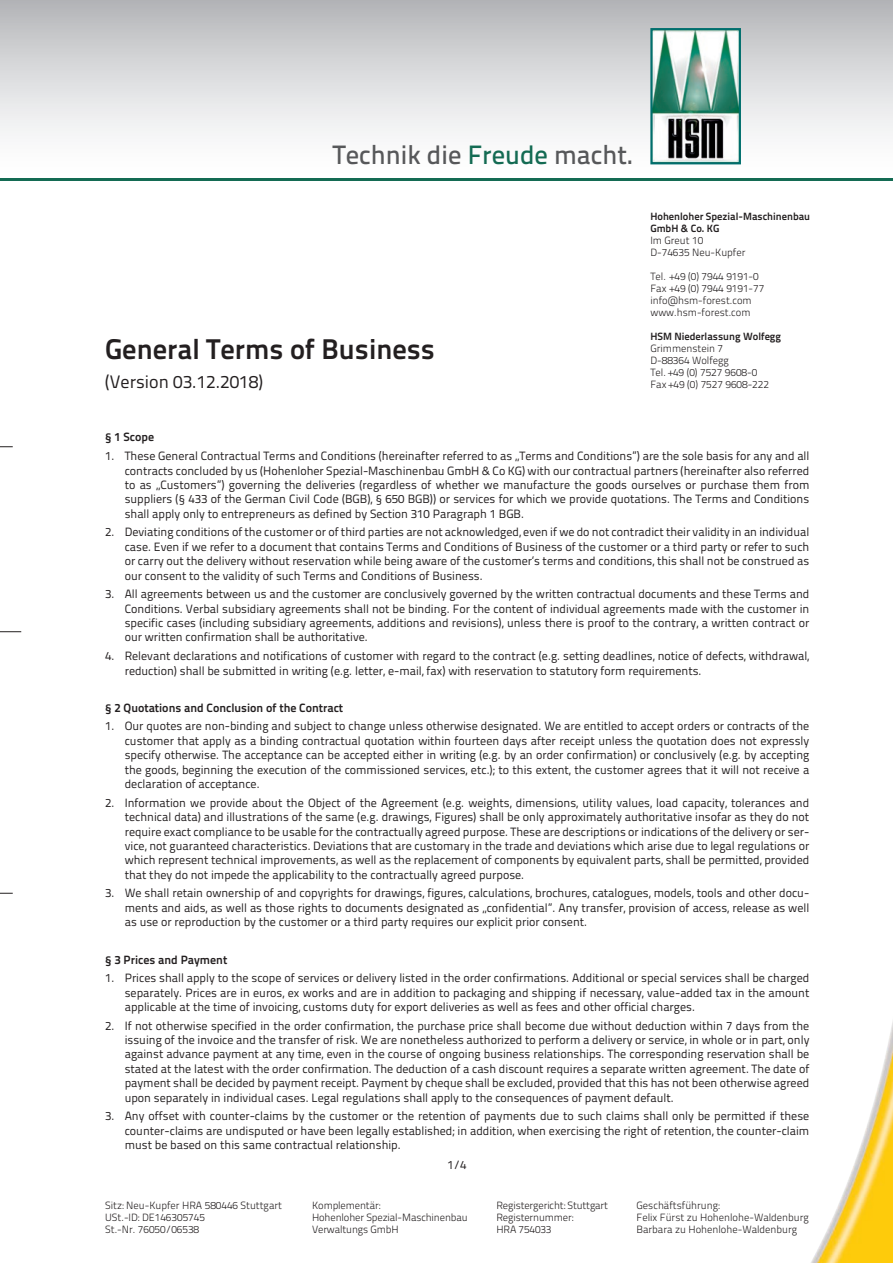
<style>
.page{position:relative;width:893px;height:1263px;background:#fff}
.page>*{position:absolute;margin:0;border:0;box-sizing:border-box;transform-origin:0 0}
.t1{font:700 28.5px "Titillium Text 22 L";color:#231f20}
.t2{font:500 26.55px "Titillium Text 22 L";color:#57585a}
.t3{font:18px "Titillium Text 22 L";color:#231f20}
.t4{font:12px/14.4px "Titillium Text 22 L";color:#231f20;text-align:justify}
.Bold{font:700 12px "Titillium Text 22 L";color:#231f20}
.t5{font:300 10.5px/12px "Titillium Text 22 L";color:#231f20}
.t6{font:700 10.5px/12px "Titillium Text 22 L";color:#231f20}
.s1{color:#146b53}
</style>
<div class="page">
<div style="left:0;top:0;width:893px;height:180px;background:linear-gradient(to bottom,#b8b9bc,#fff)"></div>
<img style="left:653px;top:31px;width:85px;height:130px">
<div style="left:650px;top:28px;width:91px;height:136px;border:2px solid #006f6d"></div>
<hr style="left:0;top:178px;width:893px;height:2px;background:#146b53">
<img style="left:857px;top:1021px;width:36px;height:136px">
<svg style="left:0;top:446px;width:13px;height:1px"></svg>
<svg style="left:0;top:893px;width:13px;height:1px"></svg>
<svg style="left:0;top:631px;width:21px;height:1px"></svg>
<h2 class="t2" style="left:333px;top:135px;width:302px">Technik die <span class="s1">Freude</span> macht.</h2>
<p class="t1" style="left:105px;top:327px;width:331px">General Terms of Business</p>
<p class="t3" style="left:105px;top:369px;width:159px">(Version 03.12.2018)</p>
<p class="t6" style="left:650px;top:210px;width:161px">Hohenloher Spezial-Maschinenbau<br>GmbH &amp; Co. KG</p>
<p class="t5" style="left:650px;top:234px;width:97px">Im Greut 10<br>D-74635 Neu-Kupfer</p>
<p class="t5" style="left:650px;top:270px;width:115px">Tel. +49 (0) 7944 9191-0<br>Fax +49 (0) 7944 9191-77 info@hsm-forest.com www.hsm-forest.com</p>
<p class="t6" style="left:650px;top:330px;width:132px">HSM Niederlassung Wolfegg</p>
<p class="t5" style="left:650px;top:342px;width:120px">Grimmenstein 7<br>D-88364 Wolfegg<br>Tel. +49 (0) 7527 9608-0<br>Fax +49 (0) 7527 9608-222</p>
<p class="Bold" style="left:105px;top:428px;width:50px">§ 1 Scope</p>
<p class="t4" style="left:125px;top:448px;width:686px;text-indent:-20px">1. These General Contractual Terms and Conditions (hereinafter referred to as „Terms and Conditions”) are the sole basis for any and all contracts concluded by us (Hohenloher Spezial-Maschinenbau GmbH &amp; Co KG) with our contractual partners (hereinafter also referred to as „Customers”) governing the deliveries (regardless of whether we manufacture the goods ourselves or purchase them from suppliers (§ 433 of the German Civil Code (BGB), § 650 BGB)) or services for which we provide quotations. The Terms and Conditions shall apply only to entrepreneurs as defined by Section 310 Paragraph 1 BGB.</p>
<p class="t4" style="left:125px;top:524px;width:686px;text-indent:-20px">2. Deviating conditions of the customer or of third parties are not acknowledged, even if we do not contradict their validity in an individual case. Even if we refer to a document that contains Terms and Conditions of Business of the customer or a third party or refer to such or carry out the delivery without reservation while being aware of the customer‘s terms and conditions, this shall not be construed as our consent to the validity of such Terms and Conditions of Business.</p>
<p class="t4" style="left:125px;top:586px;width:686px;text-indent:-20px">3. All agreements between us and the customer are conclusively governed by the written contractual documents and these Terms and Conditions. Verbal subsidiary agreements shall not be binding. For the content of individual agreements made with the customer in specific cases (including subsidiary agreements, additions and revisions), unless there is proof to the contrary, a written contract or our written confirmation shall be authoritative.</p>
<p class="t4" style="left:125px;top:648px;width:686px;text-indent:-20px">4. Relevant declarations and notifications of customer with regard to the contract (e.g. setting deadlines, notice of defects, withdrawal, reduction) shall be submitted in writing (e.g. letter, e-mail, fax) with reservation to statutory form requirements.</p>
<p class="Bold" style="left:105px;top:698px;width:239px">§ 2 Quotations and Conclusion of the Contract</p>
<p class="t4" style="left:125px;top:718px;width:686px;text-indent:-20px">1. Our quotes are non-binding and subject to change unless otherwise designated. We are entitled to accept orders or contracts of the customer that apply as a binding contractual quotation within fourteen days after receipt unless the quotation does not expressly specify otherwise. The acceptance can be accepted either in writing (e.g. by an order confirmation) or conclusively (e.g. by accepting the goods, beginning the execution of the commissioned services, etc.); to this extent, the customer agrees that it will not receive a declaration of acceptance.</p>
<p class="t4" style="left:125px;top:795px;width:686px;text-indent:-20px">2. Information we provide about the Object of the Agreement (e.g. weights, dimensions, utility values, load capacity, tolerances and technical data) and illustrations of the same (e.g. drawings, Figures) shall be only approximately authoritative insofar as they do not require exact compliance to be usable for the contractually agreed purpose. These are descriptions or indications of the delivery or ser&shy;vice, not guaranteed characteristics. Deviations that are customary in the trade and deviations which arise due to legal regulations or which represent technical improvements, as well as the replacement of components by equivalent parts, shall be permitted, provided that they do not impede the applicability to the contractually agreed purpose.</p>
<p class="t4" style="left:125px;top:885px;width:686px;text-indent:-20px">3. We shall retain ownership of and copyrights for drawings, figures, calculations, brochures, catalogues, models, tools and other docu&shy;ments and aids, as well as those rights to documents designated as „confidential”. Any transfer, provision of access, release as well as use or reproduction by the customer or a third party requires our explicit prior consent.</p>
<p class="Bold" style="left:105px;top:950px;width:124px">§ 3 Prices and Payment</p>
<p class="t4" style="left:125px;top:970px;width:686px;text-indent:-20px">1. Prices shall apply to the scope of services or delivery listed in the order confirmations. Additional or special services shall be charged separately. Prices are in euros, ex works and are in addition to packaging and shipping if necessary, value-added tax in the amount applicable at the time of invoicing, customs duty for export deliveries as well as fees and other official charges.</p>
<p class="t4" style="left:125px;top:1017px;width:686px;text-indent:-20px">2. If not otherwise specified in the order confirmation, the purchase price shall become due without deduction within 7 days from the issuing of the invoice and the transfer of risk. We are nonetheless authorized to perform a delivery or service, in whole or in part, only against advance payment at any time, even in the course of ongoing business relationships. The corresponding reservation shall be stated at the latest with the order confirmation. The deduction of a cash discount requires a separate written agreement. The date of payment shall be decided by payment receipt. Payment by cheque shall be excluded, provided that this has not been otherwise agreed upon separately in individual cases. Legal regulations shall apply to the consequences of payment default.</p>
<p class="t4" style="left:125px;top:1108px;width:686px;text-indent:-20px">3. Any offset with counter-claims by the customer or the retention of payments due to such claims shall only be permitted if these counter-claims are undisputed or have been legally established; in addition, when exercising the right of retention, the counter-claim must be based on this same contractual relationship.</p>
<p class="t4" style="left:447px;top:1157px;width:21px">1/4</p>
<p class="t5" style="left:105px;top:1199px;width:178px">Sitz: Neu-Kupfer HRA 580446 Stuttgart<br>USt.-ID: DE146305745<br>St.-Nr. 76050/06538</p>
<p class="t5" style="left:312px;top:1199px;width:157px">Komplementär:<br>Hohenloher Spezial-Maschinenbau<br>Verwaltungs GmbH</p>
<p class="t5" style="left:496px;top:1199px;width:113px">Registergericht: Stuttgart<br>Registernummer:<br>HRA 754033</p>
<p class="t5" style="left:637px;top:1199px;width:174px">Geschäftsführung:<br>Felix Fürst zu Hohenlohe-Waldenburg<br>Barbara zu Hohenlohe-Waldenburg</p>
</div>
